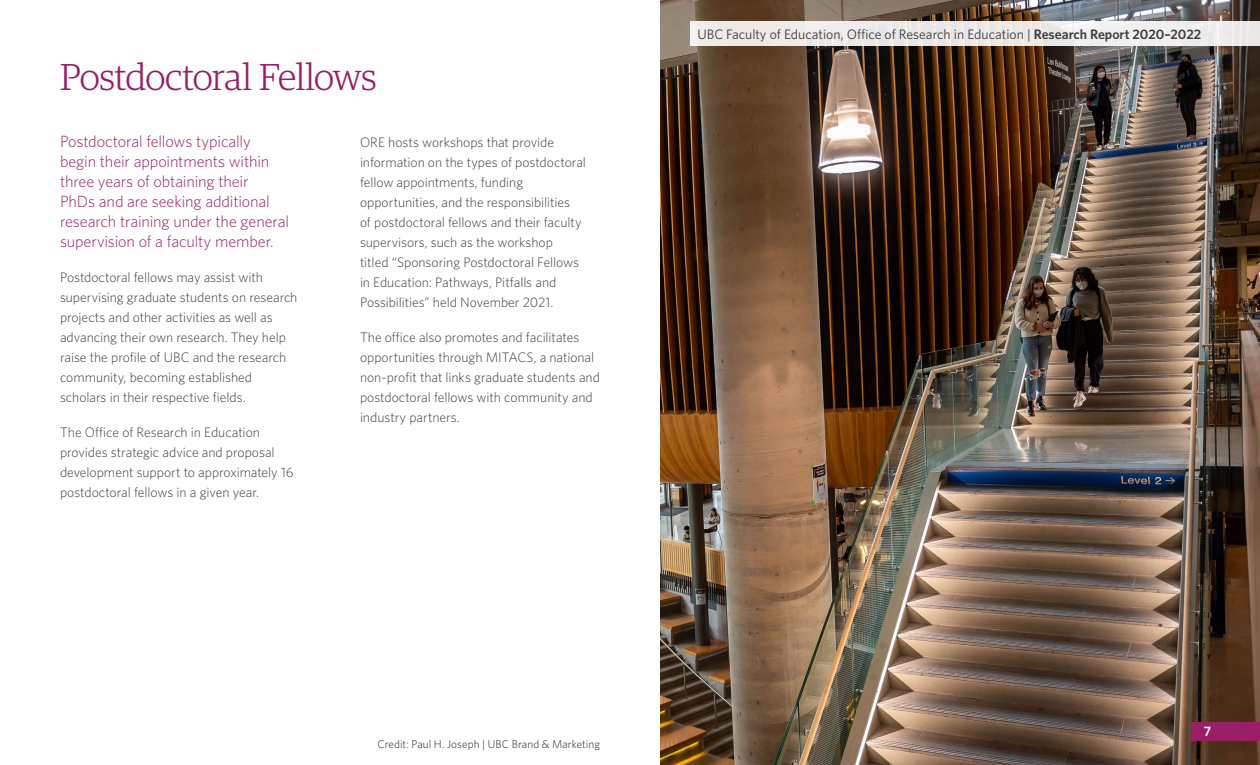
<style>
.page{position:relative;width:1260px;height:765px;background:#fff}
.page>*{position:absolute;margin:0;border:0;box-sizing:border-box;transform-origin:0 0}
.Heading_1{font:300 37.5px "Guardian Egyp";letter-spacing:-.015em;color:#991e66}
.intro{font:300 16.25px/20px "Whitney";letter-spacing:-.01em;color:#991e66}
.body{font:300 13.75px/20px "Whitney";letter-spacing:-.005em;color:#3f3d3d}
.t1{font:13.75px "Whitney";color:#3f3d3d}
.t2{font:600 13.75px "Whitney";color:#fff}
.Photo_credit{font:300 11.25px "Whitney";letter-spacing:.005em;color:#1f2020}
.s1{font-weight:600}
</style>
<div class="page">
<img style="left:660px;top:0;width:600px;height:765px">
<div style="left:690px;top:21px;width:570px;height:25px;background:#eeebe9"></div>
<div style="left:1191px;top:722px;width:69px;height:19px;background:#991e66"></div>
<h1 class="Heading_1" style="left:60px;top:52px;width:318px">Postdoctoral Fellows</h1>
<p class="intro" style="left:60px;top:131px;width:231px">Postdoctoral fellows typically begin their appointments within three years of obtaining their<br>PhDs and are seeking additional research training under the general supervision of a faculty member.</p>
<p class="body" style="left:60px;top:267px;width:239px">Postdoctoral fellows may assist with supervising graduate students on research projects and other activities as well as advancing their own research. They help raise the profile of UBC and the research community, becoming established scholars in their respective fields.</p>
<p class="body" style="left:60px;top:422px;width:235px">The Office of Research in Education provides strategic advice and proposal development support to approximately 16 postdoctoral fellows in a given year.</p>
<p class="body" style="left:360px;top:132px;width:228px">ORE hosts workshops that provide information on the types of postdoctoral fellow appointments, funding opportunities, and the responsibilities<br>of postdoctoral fellows and their faculty supervisors, such as the workshop<br>titled “Sponsoring Postdoctoral Fellows in Education: Pathways, Pitfalls and Possibilities” held November 2021.</p>
<p class="body" style="left:360px;top:327px;width:241px">The office also promotes and facilitates opportunities through MITACS, a national non-profit that links graduate students and postdoctoral fellows with community and industry partners.</p>
<p class="Photo_credit" style="left:378px;top:736px;width:224px">Credit: Paul H. Joseph | UBC Brand &amp; Marketing</p>
<p class="t1" style="left:698px;top:25px;width:505px">UBC Faculty of Education, Office of Research in Education | <span class="s1">Research Report 2020–2022</span></p>
<p class="t2" style="left:1204px;top:722px;width:9px">7</p>
</div>
